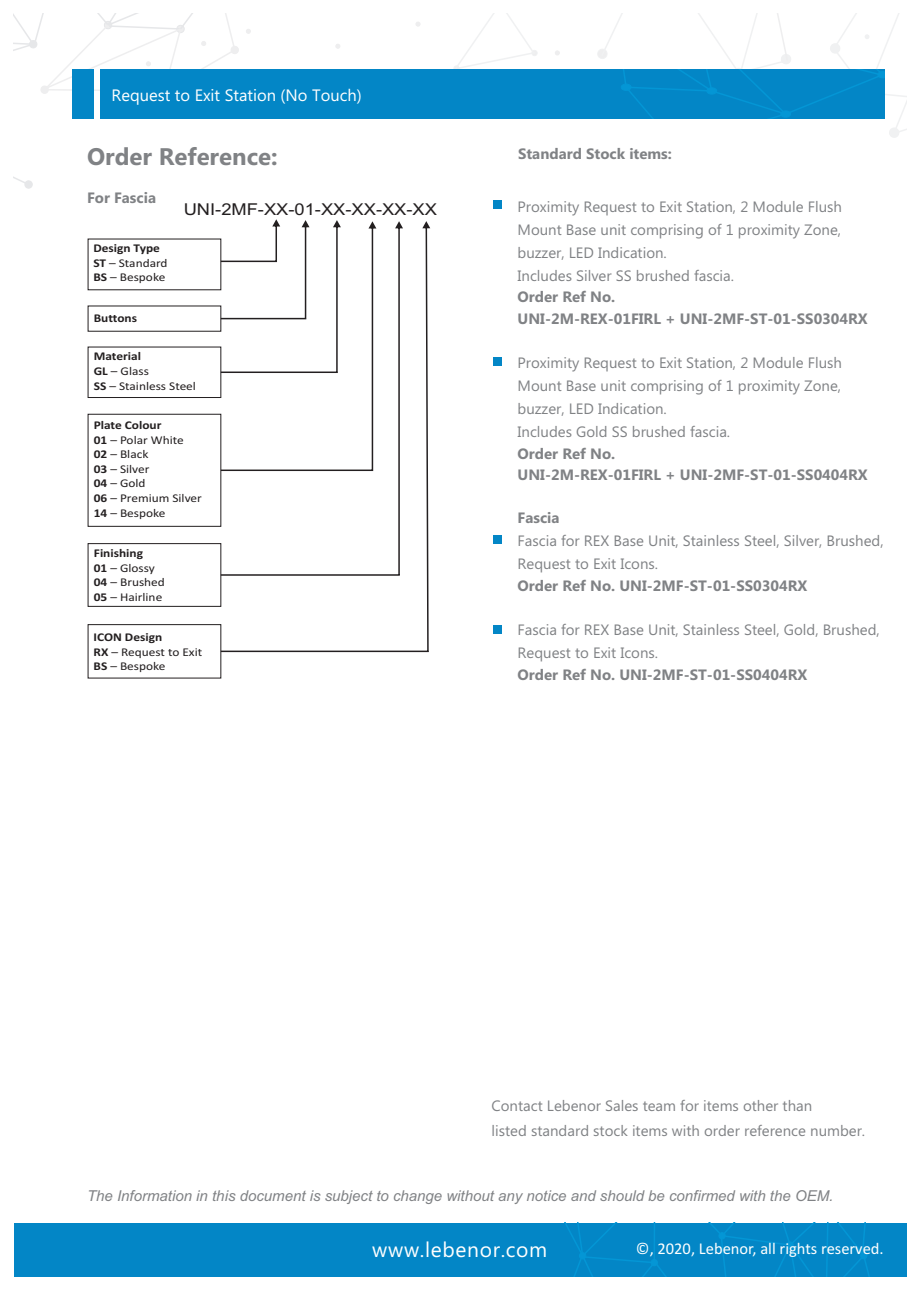
<style>
.page{position:relative;width:920px;height:1290px;background:#fff}
.page>*{position:absolute;margin:0;border:0;box-sizing:border-box;transform-origin:0 0}
.t1{font:700 24px "Ebrima";color:#808285}
.t2{font:21px "Ebrima";letter-spacing:.03em;color:#fff}
.t3{font:16.5px "Calibri";color:#fff}
.t4{font:16.5px "Ebrima";color:#fff}
.t5{font:16.35px "Arial";color:#231f20;scale:1.12 1}
.t6{font:15px/23px "Ebrima";color:#808285}
.t7{font:700 15px/21.6px "Ebrima";color:#808285}
.t8{font:italic 15px "Arial";color:#808285}
.t9{font:11.85px/14.5px "Calibri";color:#231f20;scale:1.12 1}
.t10{font:700 11.85px "Calibri";color:#231f20;scale:1.12 1}
.s1{font-weight:700}
</style>
<div class="page">
<div style="left:40px;top:86px;width:9px;height:8px;background:#eeeeef;border:1px solid #eeeeef;border-radius:3px"></div>
<div style="left:231px;top:46px;width:8px;height:8px;background:#eeeeef;border:1px solid #eeeeef;border-radius:3px"></div>
<svg style="left:14px;top:177px;width:10px;height:6px"></svg>
<div style="left:24px;top:180px;width:9px;height:9px;background:#e6e7e9;border:1px solid #e6e7e9;border-radius:3px"></div>
<svg style="left:246px;top:29px;width:5px;height:5px"></svg>
<svg style="left:14px;top:13px;width:223px;height:80px"></svg>
<svg style="left:555px;top:51px;width:5px;height:4px"></svg>
<svg style="left:335px;top:44px;width:5px;height:5px"></svg>
<svg style="left:416px;top:22px;width:4px;height:4px"></svg>
<div style="left:531px;top:50px;width:7px;height:6px;background:#f7f8f8;border:1px solid #f0f1f2;border-radius:50%"></div>
<div style="left:453px;top:66px;width:7px;height:6px;background:#f6f6f7;border:1px solid #f0f1f2;border-radius:50%"></div>
<svg style="left:454px;top:13px;width:83px;height:56px"></svg>
<div style="left:100px;top:69px;width:785px;height:49px;background:#0386c6"></div>
<svg style="left:597px;top:13px;width:309px;height:125px"></svg>
<div style="left:72px;top:69px;width:22px;height:49px;background:#0386c6"></div>
<div style="left:14px;top:1222px;width:892px;height:54px;background:#0386c6"></div>
<svg style="left:522px;top:1222px;width:360px;height:54px"></svg>
<div style="left:493px;top:201px;width:8px;height:8px;background:#0386c6"></div>
<svg style="left:221px;top:221px;width:209px;height:431px"></svg>
<div style="left:88px;top:347px;width:133px;height:51px;border:1px solid #231f20"></div>
<div style="left:88px;top:543px;width:133px;height:64px;border:1px solid #231f20"></div>
<div style="left:88px;top:414px;width:133px;height:113px;border:1px solid #231f20"></div>
<div style="left:88px;top:624px;width:133px;height:54px;border:1px solid #231f20"></div>
<svg style="left:221px;top:219px;width:155px;height:252px"></svg>
<div style="left:493px;top:357px;width:8px;height:9px;background:#0386c6"></div>
<div style="left:493px;top:536px;width:8px;height:8px;background:#0386c6"></div>
<div style="left:493px;top:625px;width:8px;height:9px;background:#0386c6"></div>
<p class="t4" style="left:112px;top:89px;width:252px">Request to Exit Station (No Touch)</p>
<h1 class="t1" style="left:87px;top:147px;width:192px">Order Reference:</h1>
<p class="t7" style="left:518px;top:144px;width:155px">Standard Stock items:</p>
<p class="t5" style="left:184px;top:204px;width:228px">UNI-2MF-XX-01-XX-XX-XX-XX</p>
<p class="t7" style="left:87px;top:188px;width:71px">For Fascia</p>
<p class="t6" style="left:517px;top:196px;width:326px">Proximity Request to Exit Station, 2 Module Flush Mount Base unit comprising of 1 proximity Zone, buzzer, LED Indication.<br>Includes Silver SS brushed fascia.</p>
<p class="t7" style="left:517px;top:288px;width:352px">Order Ref No.<br>UNI-2M-REX-01FIRL + UNI-2MF-ST-01-SS0304RX</p>
<p class="t6" style="left:517px;top:353px;width:326px">Proximity Request to Exit Station, 2 Module Flush Mount Base unit comprising of 1 proximity Zone, buzzer, LED Indication.<br>Includes Gold SS brushed fascia.</p>
<p class="t7" style="left:517px;top:444px;width:352px">Order Ref No.<br>UNI-2M-REX-01FIRL + UNI-2MF-ST-01-SS0404RX</p>
<p class="t7" style="left:517px;top:509px;width:43px">Fascia</p>
<p class="t6" style="left:517px;top:531px;width:368px">Fascia for REX Base Unit, Stainless Steel, Silver, Brushed,<br>Request to Exit Icons.</p>
<p class="t7" style="left:517px;top:576px;width:291px">Order Ref No. UNI-2MF-ST-01-SS0304RX</p>
<p class="t6" style="left:517px;top:620px;width:364px">Fascia for REX Base Unit, Stainless Steel, Gold, Brushed,<br>Request to Exit Icons.</p>
<p class="t7" style="left:517px;top:665px;width:291px">Order Ref No. UNI-2MF-ST-01-SS0404RX</p>
<p class="t9" style="left:93px;top:242px;width:68px"><span class="s1">Design Type<br>ST</span> – Standard<br><span class="s1">BS</span> – Bespoke</p>
<p class="t10" style="left:94px;top:314px;width:40px">Buttons</p>
<p class="t9" style="left:94px;top:350px;width:93px"><span class="s1">Material<br>GL</span> – Glass<br><span class="s1">SS</span> – Stainless Steel</p>
<p class="t9" style="left:94px;top:419px;width:98px"><span class="s1">Plate Colour<br>01</span> – Polar White<br><span class="s1">02</span> – Black<br><span class="s1">03</span> – Silver<br><span class="s1">04</span> – Gold<br><span class="s1">06</span> – Premium Silver<br><span class="s1">14</span> – Bespoke</p>
<p class="t9" style="left:94px;top:547px;width:65px"><span class="s1">Finishing<br>01</span> – Glossy<br><span class="s1">04</span> – Brushed<br><span class="s1">05</span> – Hairline</p>
<p class="t9" style="left:94px;top:631px;width:99px"><span class="s1">ICON Design<br>RX</span> – Request to Exit<br><span class="s1">BS</span> – Bespoke</p>
<p class="t6" style="left:492px;top:1094px;width:375px;line-height:25.3px">Contact Lebenor Sales team for items other than<br>listed standard stock items with order reference number.</p>
<p class="t8" style="left:87px;top:1190px;width:748px">The Information in this document is subject to change without any notice and should be confirmed with the OEM.</p>
<h2 class="t2" style="left:372px;top:1242px;width:177px">www.lebenor.com</h2>
<p class="t3" style="left:636px;top:1241px;width:249px">©, 2020, Lebenor, all rights reserved.</p>
</div>
